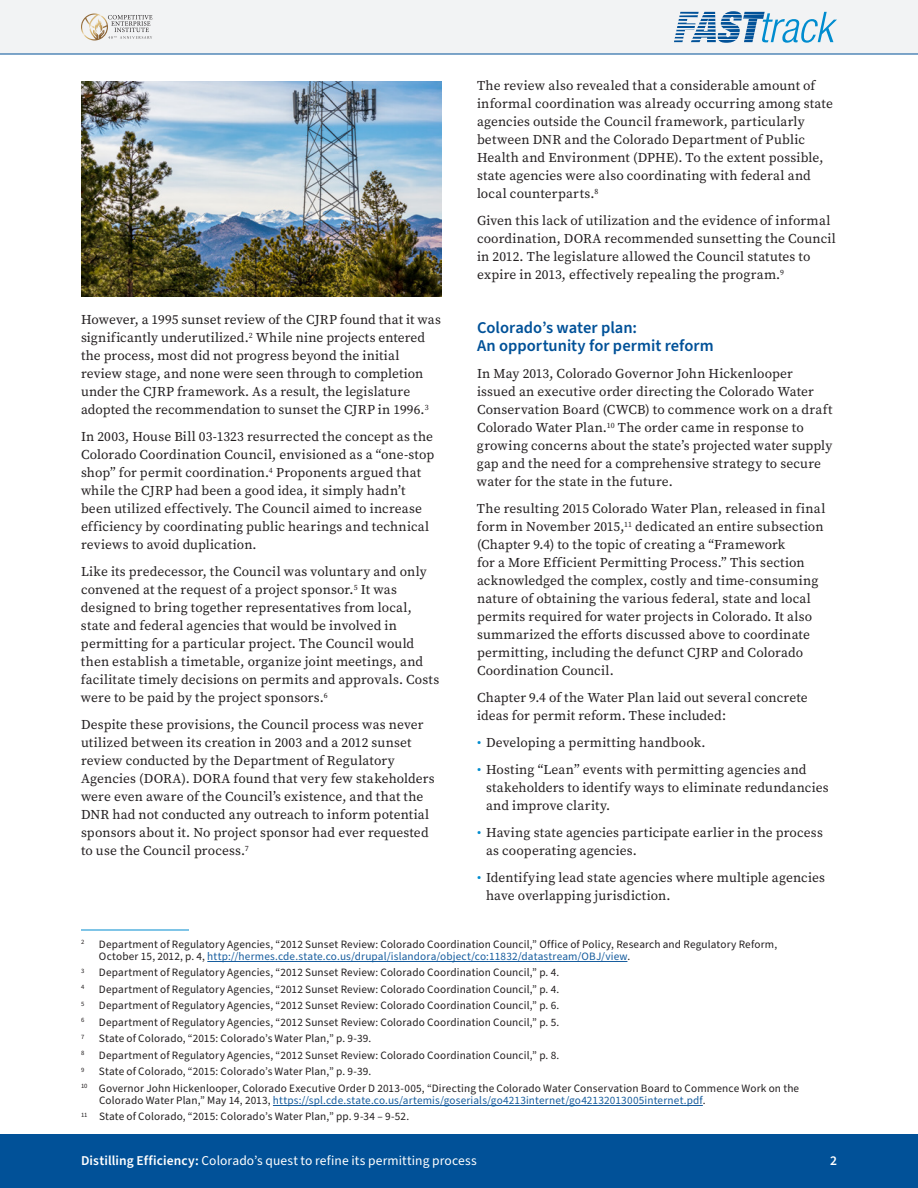
<style>
.page{position:relative;width:918px;height:1188px;background:#fff}
.page>*{position:absolute;margin:0;border:0;box-sizing:border-box;transform-origin:0 0}
.t1{font:600 16.5px/18px "Source Sans Pro";color:#015198}
.t2{font:13.5px/18px "Source Serif Pro";letter-spacing:.01em;color:#231f20}
.t3{font:13.5px "Source Sans Pro";letter-spacing:.01em;color:#fff}
.t4{font:600 13.5px "Source Sans Pro";color:#fff}
.Footnote_Text{font:11.25px/12px "Source Sans Pro";letter-spacing:.015em;color:#231f20}
.Footnote_Text-2{font:6.6px "Source Sans Pro";color:#231f20}
.s1{color:#008ccf}
.s2{color:#175d9e}
.s3{font-weight:600}
</style>
<div class="page">
<hr style="left:81px;top:930px;width:108px;height:1px;background:#008ccf">
<hr style="left:207px;top:961px;width:420px;height:1px;background:#175d9e">
<hr style="left:273px;top:1105px;width:430px;height:1px;background:#175d9e">
<img style="left:81px;top:81px;width:360px;height:216px">
<div style="left:0;top:0;width:918px;height:54px;background:#f2f3f4"></div>
<div style="left:0;top:1134px;width:918px;height:54px;background:#015198"></div>
<svg style="left:81px;top:14px;width:72px;height:26px"></svg>
<svg style="left:674px;top:11px;width:163px;height:32px"></svg>
<p class="t2" style="left:81px;top:311px;width:361px">However, a 1995 sunset review of the CJRP found that it was significantly underutilized.<sup>2</sup> While nine projects entered the process, most did not progress beyond the initial review stage, and none were seen through to completion under the CJRP framework. As a result, the legislature adopted the recommendation to sunset the CJRP in 1996.<sup>3</sup></p>
<p class="t2" style="left:81px;top:428px;width:355px">In 2003, House Bill 03-1323 resurrected the concept as the Colorado Coordination Council, envisioned as a “one-stop shop” for permit coordination.<sup>4</sup> Proponents argued that while the CJRP had been a good idea, it simply hadn’t been utilized effectively. The Council aimed to increase efficiency by coordinating public hearings and technical reviews to avoid duplication.</p>
<p class="t2" style="left:81px;top:563px;width:360px">Like its predecessor, the Council was voluntary and only convened at the request of a project sponsor.<sup>5</sup> It was designed to bring together representatives from local, state and federal agencies that would be involved in permitting for a particular project. The Council would then establish a timetable, organize joint meetings, and facilitate timely decisions on permits and approvals. Costs were to be paid by the project sponsors.<sup>6</sup></p>
<p class="t2" style="left:81px;top:716px;width:355px">Despite these provisions, the Council process was never utilized between its creation in 2003 and a 2012 sunset review conducted by the Department of Regulatory Agencies (DORA). DORA found that very few stakeholders were even aware of the Council’s existence, and that the DNR had not conducted any outreach to inform potential sponsors about it. No project sponsor had ever requested to use the Council process.<sup>7</sup></p>
<p class="t2" style="left:477px;top:77px;width:357px">The review also revealed that a considerable amount of informal coordination was already occurring among state agencies outside the Council framework, particularly between DNR and the Colorado Department of Public Health and Environment (DPHE). To the extent possible, state agencies were also coordinating with federal and local counterparts.<sup>8</sup></p>
<p class="t2" style="left:477px;top:212px;width:360px">Given this lack of utilization and the evidence of informal coordination, DORA recommended sunsetting the Council in 2012. The legislature allowed the Council statutes to expire in 2013, effectively repealing the program.<sup>9</sup></p>
<h1 class="t1" style="left:477px;top:319px;width:238px">Colorado’s water plan:<br>An opportunity for permit reform</h1>
<p class="t2" style="left:477px;top:365px;width:357px">In May 2013, Colorado Governor John Hickenlooper issued an executive order directing the Colorado Water Conservation Board (CWCB) to commence work on a draft Colorado Water Plan.<sup>10</sup> The order came in response to growing concerns about the state’s projected water supply gap and the need for a comprehensive strategy to secure water for the state in the future.</p>
<p class="t2" style="left:477px;top:500px;width:350px">The resulting 2015 Colorado Water Plan, released in final form in November 2015,<sup>11</sup> dedicated an entire subsection (Chapter 9.4) to the topic of creating a “Framework<br>for a More Efficient Permitting Process.” This section acknowledged the complex, costly and time-consuming nature of obtaining the various federal, state and local permits required for water projects in Colorado. It also summarized the efforts discussed above to coordinate permitting, including the defunct CJRP and Colorado Coordination Council.</p>
<p class="t2" style="left:477px;top:688px;width:332px">Chapter 9.4 of the Water Plan laid out several concrete ideas for permit reform. These included:</p>
<p class="t2" style="left:477px;top:734px;width:230px"><span class="s1">•</span> Developing a permitting handbook.</p>
<p class="t2" style="left:486px;top:761px;width:344px;text-indent:-9px"><span class="s1">•</span> Hosting “Lean” events with permitting agencies and stakeholders to identify ways to eliminate redundancies and improve clarity.</p>
<p class="t2" style="left:486px;top:824px;width:338px;text-indent:-9px"><span class="s1">•</span> Having state agencies participate earlier in the process as cooperating agencies.</p>
<p class="t2" style="left:486px;top:869px;width:340px;text-indent:-9px"><span class="s1">•</span> Identifying lead state agencies where multiple agencies have overlapping jurisdiction.</p>
<p class="Footnote_Text-2" style="left:81px;top:938px;width:5px">2</p>
<p class="Footnote_Text" style="left:99px;top:939px;width:680px">Department of Regulatory Agencies, “2012 Sunset Review: Colorado Coordination Council,” Office of Policy, Research and Regulatory Reform,<br>October 15, 2012, p. 4, <span class="s2">http://hermes.cde.state.co.us/drupal/islandora/object/co:11832/datastream/OBJ/view</span>.</p>
<p class="Footnote_Text-2" style="left:81px;top:966px;width:5px">3</p>
<p class="Footnote_Text" style="left:99px;top:967px;width:462px">Department of Regulatory Agencies, “2012 Sunset Review: Colorado Coordination Council,” p. 4.</p>
<p class="Footnote_Text-2" style="left:81px;top:983px;width:5px">4</p>
<p class="Footnote_Text" style="left:99px;top:984px;width:462px">Department of Regulatory Agencies, “2012 Sunset Review: Colorado Coordination Council,” p. 4.</p>
<p class="Footnote_Text-2" style="left:81px;top:999px;width:5px">5</p>
<p class="Footnote_Text" style="left:99px;top:1000px;width:462px">Department of Regulatory Agencies, “2012 Sunset Review: Colorado Coordination Council,” p. 6.</p>
<p class="Footnote_Text-2" style="left:81px;top:1016px;width:5px">6</p>
<p class="Footnote_Text" style="left:99px;top:1017px;width:462px">Department of Regulatory Agencies, “2012 Sunset Review: Colorado Coordination Council,” p. 5.</p>
<p class="Footnote_Text-2" style="left:81px;top:1032px;width:5px">7</p>
<p class="Footnote_Text" style="left:99px;top:1033px;width:274px">State of Colorado, “2015: Colorado’s Water Plan,” p. 9-39.</p>
<p class="Footnote_Text-2" style="left:81px;top:1049px;width:5px">8</p>
<p class="Footnote_Text" style="left:99px;top:1050px;width:462px">Department of Regulatory Agencies, “2012 Sunset Review: Colorado Coordination Council,” p. 8.</p>
<p class="Footnote_Text-2" style="left:81px;top:1065px;width:5px">9</p>
<p class="Footnote_Text" style="left:99px;top:1066px;width:274px">State of Colorado, “2015: Colorado’s Water Plan,” p. 9-39.</p>
<p class="Footnote_Text" style="left:99px;top:1083px;width:702px;text-indent:-18px"><sup>10</sup> Governor John Hickenlooper, Colorado Executive Order D 2013-005, “Directing the Colorado Water Conservation Board to Commence Work on the<br>Colorado Water Plan,” May 14, 2013, <span class="s2">https://spl.cde.state.co.us/artemis/goserials/go4213internet/go42132013005internet.pdf</span>.</p>
<p class="Footnote_Text" style="left:81px;top:1111px;width:330px"><sup>11</sup> State of Colorado, “2015: Colorado’s Water Plan,” pp. 9-34 – 9-52.</p>
<p class="t3" style="left:81px;top:1152px;width:397px"><span class="s3">Distilling Efficiency:</span> Colorado’s quest to refine its permitting process</p>
<p class="t4" style="left:830px;top:1152px;width:8px">2</p>
</div>
